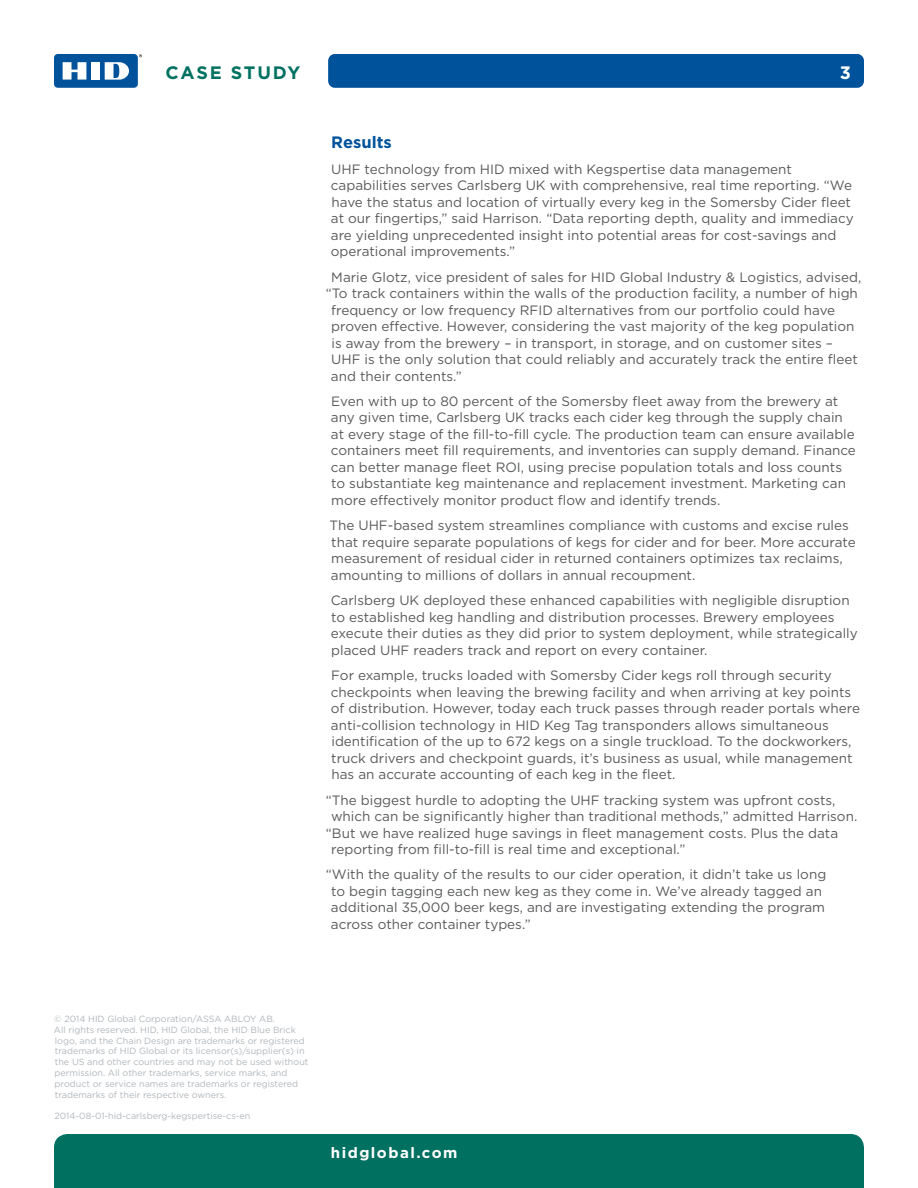
<style>
.page{position:relative;width:918px;height:1188px;background:#fff}
.page>*{position:absolute;margin:0;border:0;box-sizing:border-box;transform-origin:0 0}
.t1{font:700 18px "Gotham";letter-spacing:.1em;color:#007161}
.t2{font:700 18px "Gotham";color:#fff}
.Body{font:700 16.5px "Gotham";color:#00539b}
.t3{font:700 15px "Gotham";letter-spacing:.1em;color:#fff}
.Body-2{font:13.5px/16.5px "Gotham";color:#58595b}
.t4{font:9px/10.8px "Gotham";color:#b1b7bc}
</style>
<div class="page">
<div style="left:328px;top:54px;width:536px;height:34px;background:#00539b;border-radius:7px"></div>
<div style="left:54px;top:54px;width:84px;height:34px;background:#00539b;border-radius:4px"></div>
<div style="left:91px;top:62px;width:9px;height:18px;background:#fff"></div>
<svg style="left:63px;top:62px;width:23px;height:18px"></svg>
<svg style="left:105px;top:62px;width:24px;height:18px"></svg>
<div style="left:54px;top:1134px;width:810px;height:54px;background:#007161"></div>
<h1 class="t1" style="left:166px;top:60px;width:136px">CASE STUDY</h1>
<h1 class="t2" style="left:840px;top:60px;width:13px">3</h1>
<p class="Body" style="left:331px;top:131px;width:62px">Results</p>
<p class="Body-2" style="left:331px;top:160px;width:524px">UHF technology from HID mixed with Kegspertise data management capabilities serves Carlsberg UK with comprehensive, real time reporting. “We have the status and location of virtually every keg in the Somersby Cider fleet at our fingertips,” said Harrison. “Data reporting depth, quality and immediacy are yielding unprecedented insight into potential areas for cost-savings and operational improvements.”</p>
<p class="Body-2" style="left:331px;top:268px;width:532px">Marie Glotz, vice president of sales for HID Global Industry &amp; Logistics, advised,</p>
<p class="Body-2" style="left:326px;top:285px;width:534px">“To track containers within the walls of the production facility, a number of high</p>
<p class="Body-2" style="left:331px;top:301px;width:505px">frequency or low frequency RFID alternatives from our portfolio could have</p>
<p class="Body-2" style="left:331px;top:318px;width:525px">proven effective. However, considering the vast majority of the keg population</p>
<p class="Body-2" style="left:331px;top:334px;width:503px">is away from the brewery – in transport, in storage, and on customer sites –</p>
<p class="Body-2" style="left:331px;top:351px;width:528px">UHF is the only solution that could reliably and accurately track the entire fleet</p>
<p class="Body-2" style="left:331px;top:367px;width:133px">and their contents.”</p>
<p class="Body-2" style="left:331px;top:393px;width:527px">Even with up to 80 percent of the Somersby fleet away from the brewery at any given time, Carlsberg UK tracks each cider keg through the supply chain at every stage of the fill-to-fill cycle. The production team can ensure available containers meet fill requirements, and inventories can supply demand. Finance can better manage fleet ROI, using precise population totals and loss counts to substantiate keg maintenance and replacement investment. Marketing can more effectively monitor product flow and identify trends.</p>
<p class="Body-2" style="left:330px;top:517px;width:528px">The UHF-based system streamlines compliance with customs and excise rules that require separate populations of kegs for cider and for beer. More accurate measurement of residual cider in returned containers optimizes tax reclaims, amounting to millions of dollars in annual recoupment.</p>
<p class="Body-2" style="left:331px;top:592px;width:529px">Carlsberg UK deployed these enhanced capabilities with negligible disruption to established keg handling and distribution processes. Brewery employees execute their duties as they did prior to system deployment, while strategically placed UHF readers track and report on every container.</p>
<p class="Body-2" style="left:331px;top:667px;width:531px">For example, trucks loaded with Somersby Cider kegs roll through security checkpoints when leaving the brewing facility and when arriving at key points of distribution. However, today each truck passes through reader portals where anti-collision technology in HID Keg Tag transponders allows simultaneous identification of the up to 672 kegs on a single truckload. To the dockworkers, truck drivers and checkpoint guards, it’s business as usual, while management has an accurate accounting of each keg in the fleet.</p>
<p class="Body-2" style="left:326px;top:791px;width:511px">“The biggest hurdle to adopting the UHF tracking system was upfront costs,</p>
<p class="Body-2" style="left:331px;top:808px;width:528px">which can be significantly higher than traditional methods,” admitted Harrison.</p>
<p class="Body-2" style="left:326px;top:824px;width:514px">“But we have realized huge savings in fleet management costs. Plus the data</p>
<p class="Body-2" style="left:331px;top:841px;width:356px">reporting from fill-to-fill is real time and exceptional.”</p>
<p class="Body-2" style="left:331px;top:866px;width:497px;text-indent:-5px">“With the quality of the results to our cider operation, it didn’t take us long to begin tagging each new keg as they come in. We’ve already tagged an additional 35,000 beer kegs, and are investigating extending the program across other container types.”</p>
<p class="t4" style="left:54px;top:1013px;width:256px">© 2014 HID Global Corporation/ASSA ABLOY AB.<br>All rights reserved. HID, HID Global, the HID Blue Brick logo, and the Chain Design are trademarks or registered trademarks of HID Global or its licensor(s)/supplier(s) in the US and other countries and may not be used without permission. All other trademarks, service marks, and product or service names are trademarks or registered trademarks of their respective owners.</p>
<p class="t4" style="left:55px;top:1110px;width:197px">2014-08-01-hid-carlsberg-kegspertise-cs-en</p>
<p class="t3" style="left:331px;top:1142px;width:128px">hidglobal.com</p>
</div>
